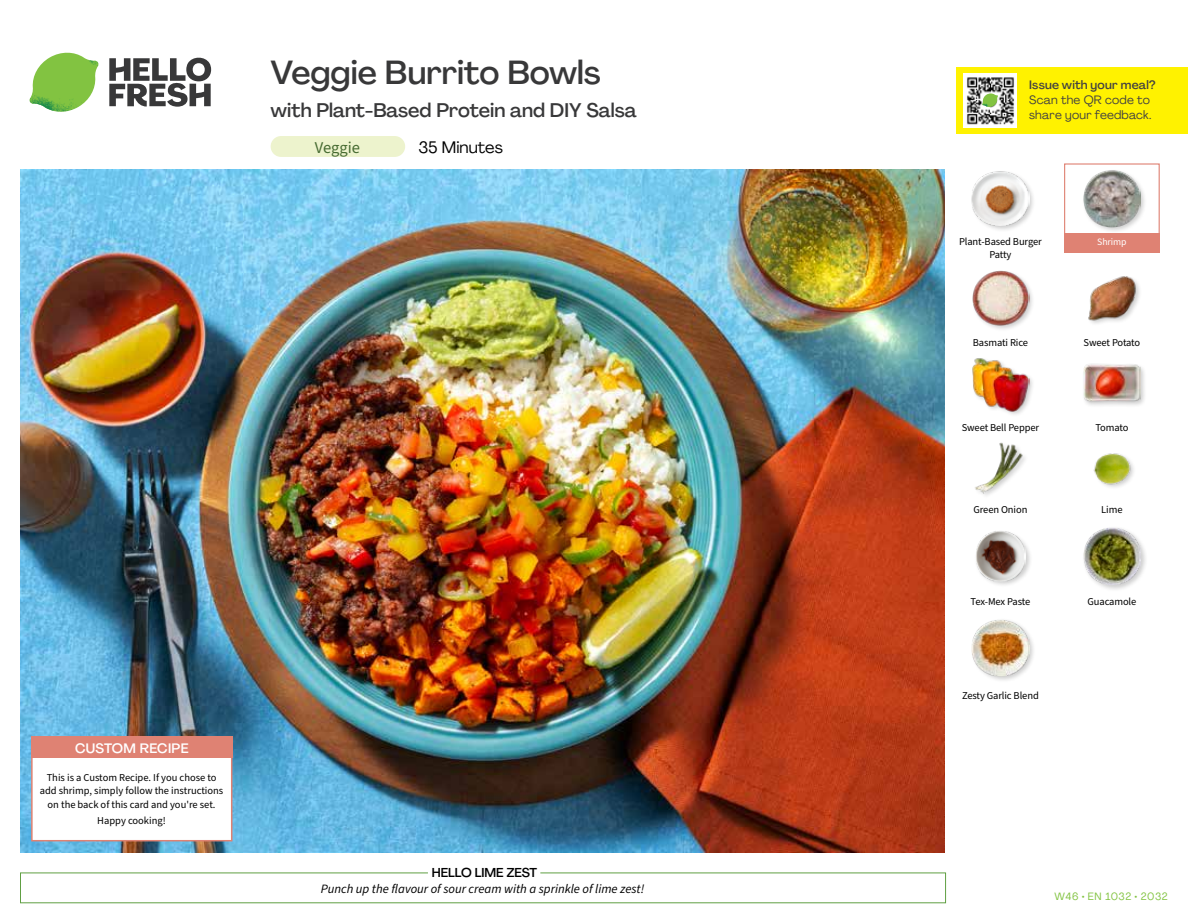
<style>
.page{position:relative;width:1188px;height:918px;background:#fff}
.page>*{position:absolute;margin:0;border:0;box-sizing:border-box;transform-origin:0 0}
.t1{font:500 33px "Agrandir";letter-spacing:-.005em;color:#383839}
.t2{font:500 19.5px "Agrandir";color:#383839}
.t3{font:16.5px "Agrandir";color:#000}
.t4{font:16.5px "Source Sans Pro";color:#476b32}
.t5{font:500 13.5px "Agrandir";letter-spacing:.02em;color:#fff}
.t6{font:italic 12.75px "Source Sans Pro";color:#000}
.t7{font:500 12.75px "Agrandir";color:#000}
.t8{font:12px/15px "Agrandir";letter-spacing:.02em;color:#414042}
.t9{font:500 12px "Agrandir";letter-spacing:.02em;color:#414042}
.t10{font:10.5px/13.5px "Source Sans Pro";letter-spacing:-.01em;color:#000;text-align:center}
.t11{font:10.5px "Agrandir";letter-spacing:.05em;color:#82c341}
.t12{font:9.75px "Source Sans Pro";letter-spacing:-.01em;color:#fff}
</style>
<div class="page">
<svg style="left:109px;top:57px;width:102px;height:50px"></svg>
<svg style="left:34px;top:53px;width:62px;height:40px"></svg>
<img style="left:67px;top:53px;width:32px;height:26px">
<img style="left:33px;top:75px;width:59px;height:11px">
<img style="left:29px;top:79px;width:61px;height:33px">
<img style="left:65px;top:86px;width:27px;height:25px">
<div style="left:20px;top:873px;width:926px;height:30px;border:1px solid #609f43"></div>
<div style="left:428px;top:865px;width:112px;height:15px;background:#fff"></div>
<img style="left:21px;top:170px;width:924px;height:682px">
<div style="left:971px;top:618px;width:65px;height:65px;background:#000;opacity:.2"></div>
<img style="left:972px;top:619px;width:57px;height:58px">
<div style="left:1082px;top:526px;width:66px;height:66px;background:#000;opacity:.2"></div>
<img style="left:1083px;top:527px;width:58px;height:58px">
<div style="left:974px;top:530px;width:59px;height:58px;background:#000;opacity:.2"></div>
<img style="left:975px;top:531px;width:51px;height:50px">
<img style="left:1093px;top:453px;width:41px;height:34px">
<img style="left:975px;top:442px;width:50px;height:54px">
<div style="left:1082px;top:363px;width:65px;height:45px;background:#000;opacity:.2"></div>
<img style="left:1083px;top:363px;width:58px;height:45px">
<div style="left:972px;top:357px;width:63px;height:61px;background:#000;opacity:.2"></div>
<img style="left:972px;top:357px;width:57px;height:55px">
<img style="left:1088px;top:276px;width:52px;height:48px">
<div style="left:972px;top:269px;width:63px;height:63px;background:#000;opacity:.2"></div>
<img style="left:972px;top:269px;width:57px;height:58px">
<div style="left:1082px;top:169px;width:65px;height:64px;background:#000;opacity:.2"></div>
<img style="left:1083px;top:170px;width:58px;height:57px">
<div style="left:970px;top:170px;width:65px;height:62px;background:#000;opacity:.2"></div>
<img style="left:972px;top:170px;width:57px;height:57px">
<div style="left:271px;top:136px;width:134px;height:21px;background:#edf3cd;border-radius:10px"></div>
<div style="left:1064px;top:163px;width:96px;height:73px;border:1px solid #df8273"></div>
<div style="left:1064px;top:234px;width:96px;height:19px;background:#df8273"></div>
<div style="left:31px;top:737px;width:201px;height:104px;background:#fff;border:2px solid #df8273"></div>
<div style="left:31px;top:737px;width:202px;height:21px;background:#df8273"></div>
<div style="left:956px;top:67px;width:232px;height:67px;background:#fff200"></div>
<img style="left:964px;top:74px;width:52px;height:54px">
<svg style="left:982px;top:93px;width:16px;height:14px"></svg>
<h1 class="t1" style="left:271px;top:52px;width:332px">Veggie Burrito Bowls</h1>
<h2 class="t2" style="left:271px;top:98px;width:368px">with Plant-Based Protein and DIY Salsa</h2>
<h3 class="t3" style="left:418px;top:137px;width:86px">35 Minutes</h3>
<h3 class="t4" style="left:315px;top:136px;width:47px">Veggie</h3>
<p class="t5" style="left:75px;top:739px;width:115px">CUSTOM RECIPE</p>
<p class="t10" style="left:40px;top:771px;width:185px">This is a Custom Recipe. If you chose to add shrimp, simply follow the instructions on the back of this card and you're set.</p>
<p class="t10" style="left:97px;top:814px;width:70px">Happy cooking!</p>
<p class="t7" style="left:432px;top:864px;width:107px">HELLO LIME ZEST</p>
<p class="t6" style="left:321px;top:880px;width:325px">Punch up the flavour of sour cream with a sprinkle of lime zest!</p>
<p class="t9" style="left:1029px;top:77px;width:128px">Issue with your meal?</p>
<p class="t8" style="left:1029px;top:92px;width:124px">Scan the QR code to share your feedback.</p>
<p class="t10" style="left:959px;top:235px;width:84px">Plant-Based Burger<br>Patty</p>
<p class="t12" style="left:1097px;top:236px;width:31px">Shrimp</p>
<p class="t10" style="left:973px;top:336px;width:57px">Basmati Rice</p>
<p class="t10" style="left:1084px;top:336px;width:58px">Sweet Potato</p>
<p class="t10" style="left:962px;top:421px;width:79px">Sweet Bell Pepper</p>
<p class="t10" style="left:1095px;top:421px;width:35px">Tomato</p>
<p class="t10" style="left:974px;top:503px;width:55px">Green Onion</p>
<p class="t10" style="left:1101px;top:503px;width:23px">Lime</p>
<p class="t10" style="left:971px;top:595px;width:61px">Tex-Mex Paste</p>
<p class="t10" style="left:1088px;top:595px;width:50px">Guacamole</p>
<p class="t10" style="left:962px;top:690px;width:78px">Zesty Garlic Blend</p>
<p class="t11" style="left:1055px;top:890px;width:115px">W46 • EN 1032 • 2032</p>
</div>
